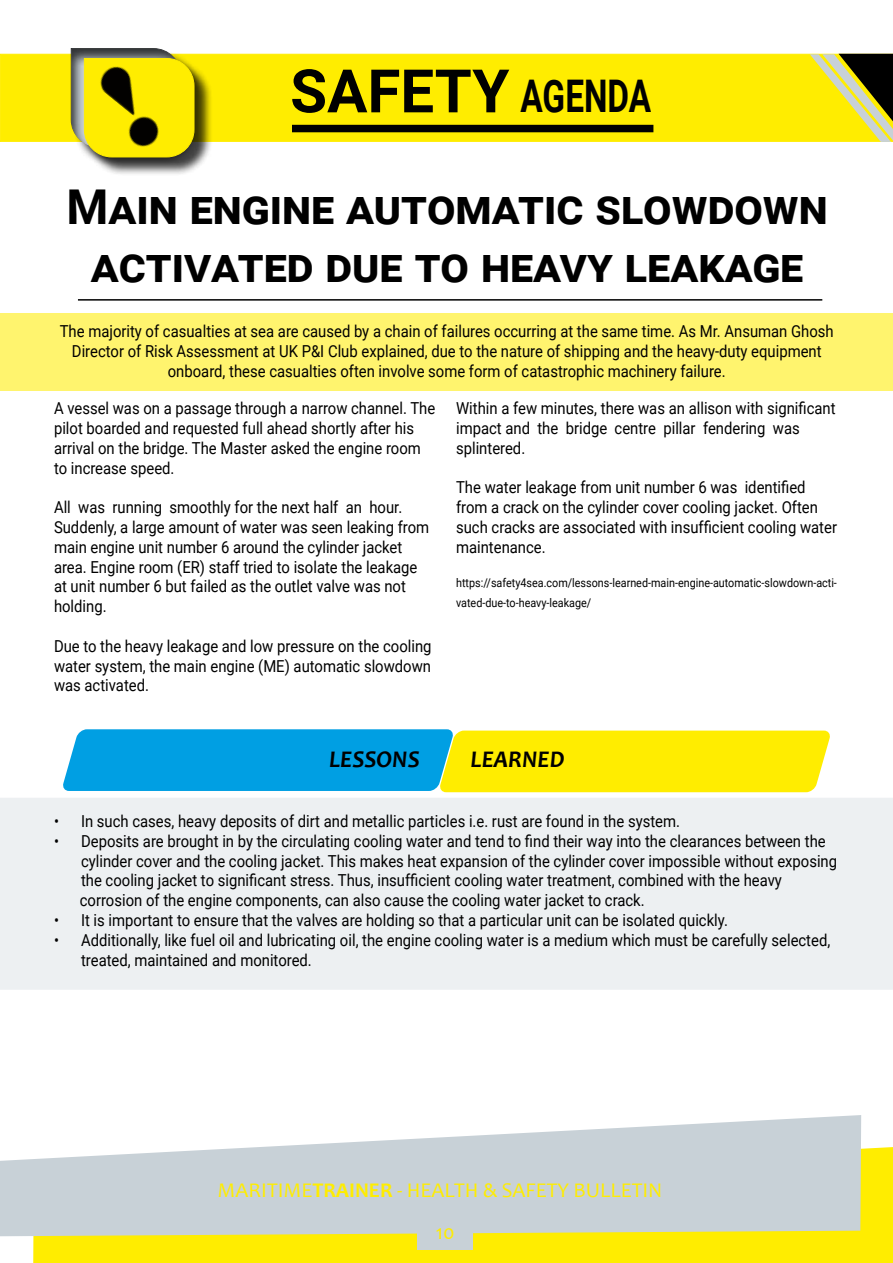
<style>
.page{position:relative;width:893px;height:1263px;background:#fff}
.page>*{position:absolute;margin:0;border:0;box-sizing:border-box;transform-origin:0 0}
.t1{font:700 60px "Roboto";color:#000}
.t2{font:700 48px/57.6px "Roboto";color:#000;text-align:center}
.t3{font:italic 700 24px "Candara";color:#000}
.t4{font:21px/42.9px "Candara";color:#ffed00;text-align:center}
.t5{font:16.5px/19.8px "Roboto";color:#000;scale:.9 1}
.t6{font:12px/19.8px "Roboto";color:#000;scale:.9 1}
.s1{font-size:45px}
.s2{font-weight:700}
</style>
<div class="page">
<div style="left:33px;top:1147px;width:860px;height:116px;background:#ffed00"></div>
<svg style="left:0;top:1115px;width:861px;height:121px;fill:#c8d1d7"></svg>
<div style="left:418px;top:1213px;width:55px;height:37px;background:#c8d1d7"></div>
<div style="left:0;top:54px;width:893px;height:88px;background:#ffed00;border:1px solid #ffed00"></div>
<div style="left:86px;top:60px;width:127px;height:116px;background:#000;opacity:.75"></div>
<img style="left:63px;top:48px;width:134px;height:125px">
<div style="left:292px;top:125px;width:361px;height:7px;background:#000"></div>
<svg style="left:808px;top:53px;width:85px;height:89px"></svg>
<div style="left:0;top:313px;width:893px;height:77px;background:#fff46e"></div>
<hr style="left:78px;top:299px;width:744px;height:2px;background:#000">
<div style="left:0;top:798px;width:893px;height:192px;background:#edf0f2"></div>
<svg style="left:63px;top:729px;width:767px;height:64px"></svg>
<h1 class="t1" style="left:290px;top:49px;width:363px">SAFETY <span class="s1">AGENDA</span></h1>
<h2 class="t2" style="left:66px;top:176px;width:763px">Main engine automatic slowdown activated due to heavy leakage</h2>
<p class="t5" style="left:60px;top:321px;width:861px;text-align:center">The majority of casualties at sea are caused by a chain of failures occurring at the same time. As Mr. Ansuman Ghosh<br>Director of Risk Assessment at UK P&amp;I Club explained, due to the nature of shipping and the heavy-duty equipment onboard, these casualties often involve some form of catastrophic machinery failure.</p>
<p class="t5" style="left:54px;top:398px;width:425px">A vessel was on a passage through a narrow channel. The pilot boarded and requested full ahead shortly after his arrival on the bridge. The Master asked the engine room to increase speed.</p>
<p class="t5" style="left:54px;top:497px;width:418px">All was running smoothly for the next half an hour.<br>Suddenly, a large amount of water was seen leaking from main engine unit number 6 around the cylinder jacket area. Engine room (ER) staff tried to isolate the leakage at unit number 6 but failed as the outlet valve was not holding.</p>
<p class="t5" style="left:54px;top:635px;width:421px;text-align:justify">Due to the heavy leakage and low pressure on the cooling water system, the main engine (ME) automatic slowdown was activated.</p>
<p class="t5" style="left:456px;top:398px;width:423px">Within a few minutes, there was an allison with significant impact and the bridge centre pillar fendering was splintered.</p>
<p class="t5" style="left:456px;top:477px;width:425px">The water leakage from unit number 6 was identified from a crack on the cylinder cover cooling jacket. Often such cracks are associated with insufficient cooling water maintenance.</p>
<p class="t6" style="left:456px;top:572px;width:425px">https://safety4sea.com/lessons-learned-main-engine-automatic-slowdown-acti&shy;vated-due-to-heavy-leakage/</p>
<h3 class="t3" style="left:329px;top:744px;width:92px">LESSONS</h3>
<h3 class="t3" style="left:470px;top:744px;width:95px">LEARNED</h3>
<p class="t5" style="left:54px;top:811px;width:697px">• In such cases, heavy deposits of dirt and metallic particles i.e. rust are found in the system.</p>
<p class="t5" style="left:80px;top:830px;width:843px;text-indent:-26px">• Deposits are brought in by the circulating cooling water and tend to find their way into the clearances between the cylinder cover and the cooling jacket. This makes heat expansion of the cylinder cover impossible without exposing the cooling jacket to significant stress. Thus, insufficient cooling water treatment, combined with the heavy corrosion of the engine components, can also cause the cooling water jacket to crack.</p>
<p class="t5" style="left:54px;top:910px;width:750px">• It is important to ensure that the valves are holding so that a particular unit can be isolated quickly.</p>
<p class="t5" style="left:81px;top:929px;width:834px;text-indent:-27px">• Additionally, like fuel oil and lubricating oil, the engine cooling water is a medium which must be carefully selected, treated, maintained and monitored.</p>
<p class="t4" style="left:218px;top:1168px;width:446px">MARITIME<span class="s2">TRAINER</span> - HEALTH &amp; SAFETY BULLETIN<br>10</p>
</div>
